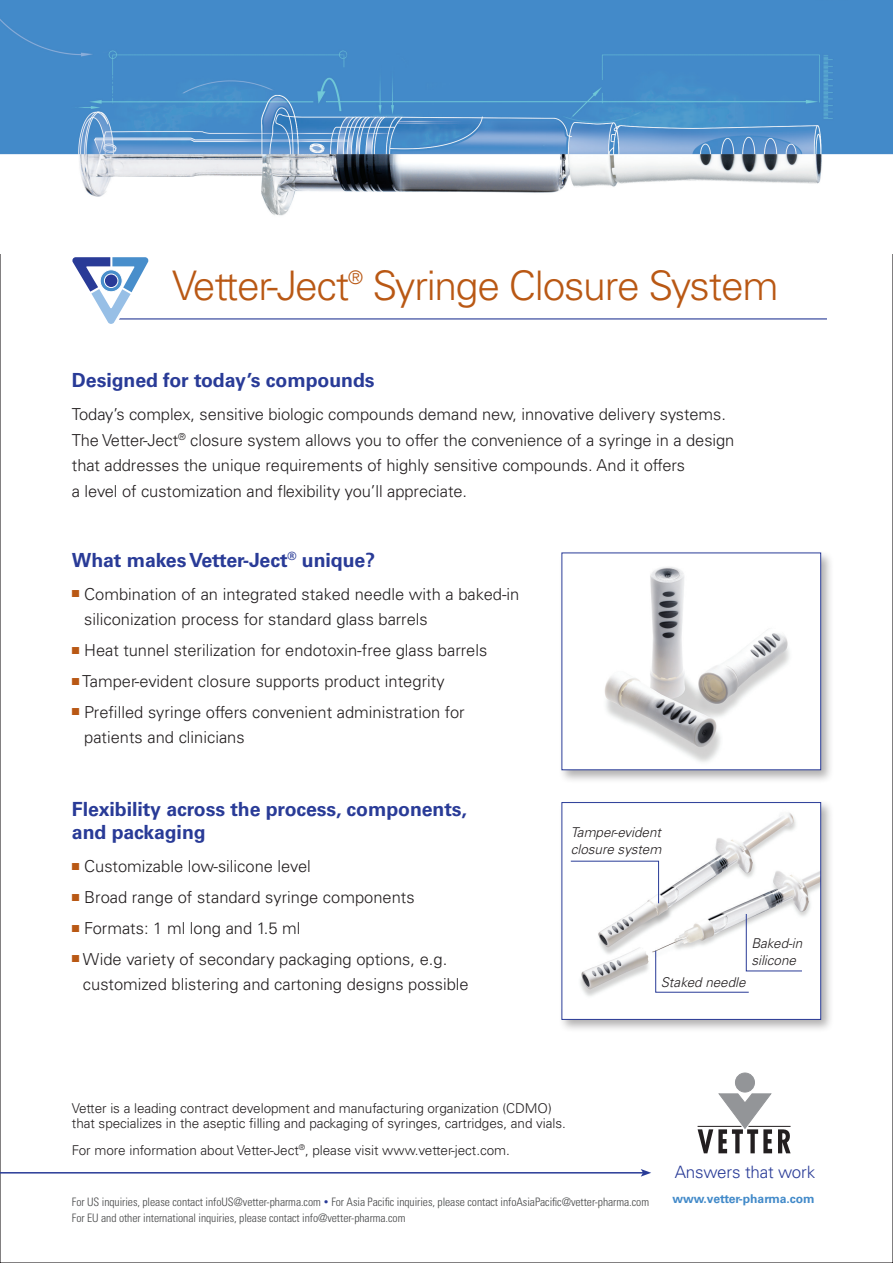
<style>
.page{position:relative;width:893px;height:1263px;background:#fff}
.page>*{position:absolute;margin:0;border:0;box-sizing:border-box;transform-origin:0 0}
.t1{font:300 40.8px "Univers LT Std";letter-spacing:-.03em;color:#b95814}
.t2{font:700 19.5px/22.8px "Univers LT Std";letter-spacing:-.005em;color:#293b97}
.t3{font:300 17.1px "Univers LT Std";letter-spacing:-.01em;color:#293b97}
.t4{font:300 16.5px/25.5px "Univers LT Std";color:#231f20}
.t5{font:300 13.5px/15.8px "Univers LT Std";letter-spacing:-.005em;color:#231f20}
.t6{font:italic 300 13.5px/16.5px "Univers LT Std";letter-spacing:-.005em;color:#231f20}
.t7{font:700 12.15px "Univers LT Std";letter-spacing:-.005em;color:#428ac9}
.t8{font:300 condensed 11.7px "Univers LT Std";letter-spacing:-.005em;color:#454647}
.s1{color:#b95814}
.s2{font-size:9px;color:#293b97}
</style>
<div class="page">
<hr style="left:0;top:1172px;width:643px;height:1px;background:#293b97">
<svg style="left:641px;top:1169px;width:10px;height:7px"></svg>
<div style="left:735px;top:1073px;width:19px;height:19px;background:#939598;border-radius:50%"></div>
<div style="left:735px;top:1073px;width:20px;height:19px;border:1px solid #939598;border-radius:50%"></div>
<svg style="left:698px;top:1093px;width:74px;height:60px"></svg>
<svg style="left:778px;top:1129px;width:13px;height:24px"></svg>
<hr style="left:748px;top:1126px;width:42px;height:1px;background:#231f20">
<img style="left:0;top:0;width:893px;height:216px">
<hr style="left:117px;top:318px;width:710px;height:1px;background:#293b97">
<svg style="left:72px;top:257px;width:79px;height:67px"></svg>
<div style="left:559px;top:550px;width:276px;height:233px;background:#231f20;opacity:.35"></div>
<img style="left:563px;top:554px;width:256px;height:214px">
<div style="left:559px;top:799px;width:276px;height:234px;background:#231f20;opacity:.35"></div>
<div style="left:562px;top:802px;width:259px;height:217px;background:#fff"></div>
<img style="left:580px;top:812px;width:239px;height:184px">
<div style="left:561px;top:802px;width:260px;height:218px;border:1px solid #293b97"></div>
<svg style="left:570px;top:860px;width:89px;height:44px"></svg>
<svg style="left:655px;top:913px;width:148px;height:80px"></svg>
<p class="t1" style="left:172px;top:261px;width:608px">Vetter-Ject<sup>®</sup> Syringe Closure System</p>
<p class="t2" style="left:72px;top:369px;width:304px">Designed for today’s compounds</p>
<p class="t4" style="left:72px;top:402px;width:664px">Today’s complex, sensitive biologic compounds demand new, innovative delivery systems.<br>The Vetter-Ject<sup>®</sup> closure system allows you to offer the convenience of a syringe in a design that addresses the unique requirements of highly sensitive compounds. And it offers<br>a level of customization and flexibility you’ll appreciate.</p>
<p class="t2" style="left:72px;top:548px;width:305px">What makes Vetter-Ject<sup>®</sup> unique?</p>
<p class="t4" style="left:84px;top:581px;width:437px;text-indent:-12px"><span class="s1">■</span> Combination of an integrated staked needle with a baked-in siliconization process for standard glass barrels</p>
<p class="t4" style="left:72px;top:637px;width:417px"><span class="s1">■</span> Heat tunnel sterilization for endotoxin-free glass barrels</p>
<p class="t4" style="left:72px;top:668px;width:374px"><span class="s1">■</span> Tamper-evident closure supports product integrity</p>
<p class="t4" style="left:84px;top:699px;width:382px;text-indent:-12px"><span class="s1">■</span> Prefilled syringe offers convenient administration for patients and clinicians</p>
<p class="t2" style="left:72px;top:798px;width:397px">Flexibility across the process, components, and packaging</p>
<p class="t4" style="left:72px;top:853px;width:240px"><span class="s1">■</span> Customizable low-silicone level</p>
<p class="t4" style="left:72px;top:884px;width:344px"><span class="s1">■</span> Broad range of standard syringe components</p>
<p class="t4" style="left:72px;top:915px;width:230px"><span class="s1">■</span> Formats: 1 ml long and 1.5 ml</p>
<p class="t4" style="left:83px;top:946px;width:387px;text-indent:-11px"><span class="s1">■</span> Wide variety of secondary packaging options, e.g. customized blistering and cartoning designs possible</p>
<p class="t6" style="left:571px;top:824px;width:92px">Tamper-evident closure system</p>
<p class="t6" style="left:751px;top:935px;width:52px">Baked-in silicone</p>
<p class="t6" style="left:661px;top:974px;width:86px">Staked needle</p>
<p class="t5" style="left:72px;top:1100px;width:495px">Vetter is a leading contract development and manufacturing organization (CDMO) that specializes in the aseptic filling and packaging of syringes, cartridges, and vials.</p>
<p class="t5" style="left:72px;top:1142px;width:440px">For more information about Vetter-Ject<sup>®</sup>, please visit www.vetter-ject.com.</p>
<p class="t3" style="left:675px;top:1161px;width:142px">Answers that work</p>
<p class="t8" style="left:72px;top:1194px;width:579px">For US inquiries, please contact infoUS@vetter-pharma.com <span class="s2">•</span> For Asia Pacific inquiries, please contact infoAsiaPacific@vetter-pharma.com</p>
<p class="t7" style="left:672px;top:1191px;width:144px">www.vetter-pharma.com</p>
<p class="t8" style="left:72px;top:1211px;width:335px">For EU and other international inquiries, please contact info@vetter-pharma.com</p>
</div>
